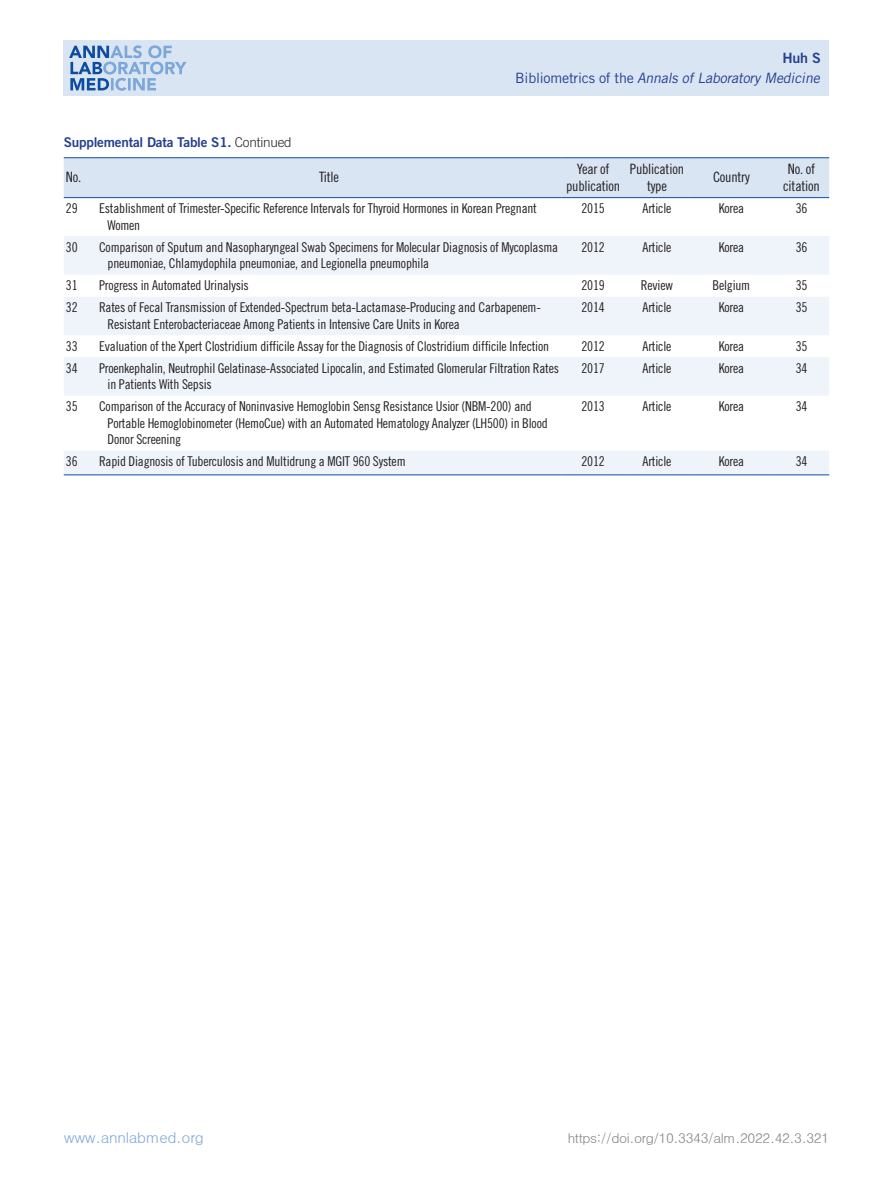
<style>
.page{position:relative;width:893px;height:1191px;background:#fff}
.page>*{position:absolute;margin:0;border:0;box-sizing:border-box;transform-origin:0 0}
.URL{font:15px "Dotum";letter-spacing:-.02em;color:#7ca7d8}
.표머리글{font:14.25px/17.1px "Trade Gothic LT Std Cn 18";letter-spacing:-.015em;color:#231f20;text-align:center}
.하시라제목{font:italic 14.25px "Trade Gothic LT Std";color:#253f8e}
.하시라이름{font:14.25px "Trade Gothic LT Std Bd 2";color:#253f8e}
.표본문{font:13.5px/16.5px "Trade Gothic LT Std Cn 18";letter-spacing:-.015em;color:#231f20}
.t1{font:13.5px "Dotum";letter-spacing:-.03em;color:#808285}
.표제목_그림설명{font:13.5px "Trade Gothic LT Std Bd 2";letter-spacing:-.015em;color:#253f8e}
.s1{font-family:"Trade Gothic LT Std";font-weight:300;color:#231f20}
.s2{font-style:normal}
</style>
<div class="page">
<div style="left:64px;top:40px;width:765px;height:56px;background:#dae5f4"></div>
<svg style="left:69px;top:45px;width:118px;height:46px"></svg>
<div style="left:64px;top:158px;width:765px;height:39px;background:#dae5f4"></div>
<svg style="left:64px;top:236px;width:765px;height:238px;fill:#eff4fa"></svg>
<hr style="left:64px;top:157px;width:33px;height:1px;background:#0d4da1">
<hr style="left:97px;top:157px;width:464px;height:1px;background:#0d4da1">
<hr style="left:561px;top:157px;width:64px;height:1px;background:#0d4da1">
<hr style="left:625px;top:157px;width:64px;height:1px;background:#0d4da1">
<hr style="left:689px;top:157px;width:85px;height:1px;background:#0d4da1">
<hr style="left:774px;top:157px;width:55px;height:1px;background:#0d4da1">
<hr style="left:64px;top:197px;width:33px;height:1px;background:#0d4da1">
<hr style="left:97px;top:197px;width:464px;height:1px;background:#0d4da1">
<hr style="left:561px;top:197px;width:64px;height:1px;background:#0d4da1">
<hr style="left:625px;top:197px;width:64px;height:1px;background:#0d4da1">
<hr style="left:689px;top:197px;width:85px;height:1px;background:#0d4da1">
<hr style="left:774px;top:197px;width:55px;height:1px;background:#0d4da1">
<hr style="left:64px;top:474px;width:33px;height:1px;background:#0d4da1">
<hr style="left:97px;top:474px;width:464px;height:1px;background:#0d4da1">
<hr style="left:561px;top:474px;width:64px;height:1px;background:#0d4da1">
<hr style="left:625px;top:474px;width:64px;height:1px;background:#0d4da1">
<hr style="left:689px;top:474px;width:85px;height:1px;background:#0d4da1">
<hr style="left:774px;top:474px;width:55px;height:1px;background:#0d4da1">
<p class="표제목_그림설명" style="left:64px;top:134px;width:229px">Supplemental Data Table S1. <span class="s1">Continued</span></p>
<p class="하시라이름" style="left:782px;top:49px;width:40px">Huh S</p>
<p class="하시라제목" style="left:515px;top:69px;width:309px"><span class="s2">B i b l i o m et r i cs of t h e</span> Annals of Laboratory Medicine</p>
<p class="표머리글" style="left:66px;top:169px;width:17px">No.</p>
<p class="표머리글" style="left:319px;top:169px;width:21px">Title</p>
<p class="표머리글" style="left:566px;top:160px;width:56px">Year of publication</p>
<p class="표머리글" style="left:630px;top:160px;width:56px">Publication type</p>
<p class="표머리글" style="left:713px;top:169px;width:38px">Country</p>
<p class="표머리글" style="left:783px;top:160px;width:38px">No. of citation</p>
<p class="표본문" style="left:66px;top:200px;width:13px">29</p>
<p class="표본문" style="left:108px;top:200px;width:431px;text-indent:-9px">Establishment of Trimester-Specific Reference Intervals for Thyroid Hormones in Korean Pregnant<br>Women</p>
<p class="표본문" style="left:581px;top:200px;width:25px">2015</p>
<p class="표본문" style="left:643px;top:200px;width:30px">Article</p>
<p class="표본문" style="left:719px;top:200px;width:27px">Korea</p>
<p class="표본문" style="left:796px;top:200px;width:13px">36</p>
<p class="표본문" style="left:66px;top:238px;width:13px">30</p>
<p class="표본문" style="left:108px;top:238px;width:452px;text-indent:-9px">Comparison of Sputum and Nasopharyngeal Swab Specimens for Molecular Diagnosis of Mycoplasma pneumoniae, Chlamydophila pneumoniae, and Legionella pneumophila</p>
<p class="표본문" style="left:581px;top:238px;width:25px">2012</p>
<p class="표본문" style="left:643px;top:238px;width:30px">Article</p>
<p class="표본문" style="left:719px;top:238px;width:27px">Korea</p>
<p class="표본문" style="left:796px;top:238px;width:13px">36</p>
<p class="표본문" style="left:66px;top:277px;width:13px">31</p>
<p class="표본문" style="left:99px;top:277px;width:151px">Progress in Automated Urinalysis</p>
<p class="표본문" style="left:581px;top:277px;width:25px">2019</p>
<p class="표본문" style="left:641px;top:277px;width:33px">Review</p>
<p class="표본문" style="left:712px;top:277px;width:39px">Belgium</p>
<p class="표본문" style="left:796px;top:277px;width:13px">35</p>
<p class="표본문" style="left:66px;top:299px;width:13px">32</p>
<p class="표본문" style="left:108px;top:299px;width:435px;text-indent:-9px">Rates of Fecal Transmission of Extended-Spectrum beta-Lactamase-Producing and Carbapenem-<br>Resistant Enterobacteriaceae Among Patients in Intensive Care Units in Korea</p>
<p class="표본문" style="left:581px;top:299px;width:25px">2014</p>
<p class="표본문" style="left:643px;top:299px;width:30px">Article</p>
<p class="표본문" style="left:719px;top:299px;width:27px">Korea</p>
<p class="표본문" style="left:796px;top:299px;width:13px">35</p>
<p class="표본문" style="left:66px;top:337px;width:13px">33</p>
<p class="표본문" style="left:99px;top:337px;width:452px">Evaluation of the Xpert Clostridium difficile Assay for the Diagnosis of Clostridium difficile Infection</p>
<p class="표본문" style="left:581px;top:337px;width:25px">2012</p>
<p class="표본문" style="left:643px;top:337px;width:30px">Article</p>
<p class="표본문" style="left:719px;top:337px;width:27px">Korea</p>
<p class="표본문" style="left:796px;top:337px;width:13px">35</p>
<p class="표본문" style="left:66px;top:359px;width:13px">34</p>
<p class="표본문" style="left:108px;top:359px;width:453px;text-indent:-9px">Proenkephalin, Neutrophil Gelatinase-Associated Lipocalin, and Estimated Glomerular Filtration Rates in Patients With Sepsis</p>
<p class="표본문" style="left:581px;top:359px;width:25px">2017</p>
<p class="표본문" style="left:643px;top:359px;width:30px">Article</p>
<p class="표본문" style="left:719px;top:359px;width:27px">Korea</p>
<p class="표본문" style="left:796px;top:359px;width:13px">34</p>
<p class="표본문" style="left:66px;top:398px;width:13px">35</p>
<p class="표본문" style="left:108px;top:398px;width:442px;text-indent:-9px">Comparison of the Accuracy of Noninvasive Hemoglobin Sensg Resistance Usior (NBM-200) and<br>Portable Hemoglobinometer (HemoCue) with an Automated Hematology Analyzer (LH500) in Blood<br>Donor Screening</p>
<p class="표본문" style="left:581px;top:398px;width:25px">2013</p>
<p class="표본문" style="left:643px;top:398px;width:30px">Article</p>
<p class="표본문" style="left:719px;top:398px;width:27px">Korea</p>
<p class="표본문" style="left:796px;top:398px;width:13px">34</p>
<p class="표본문" style="left:66px;top:453px;width:13px">36</p>
<p class="표본문" style="left:99px;top:453px;width:308px">Rapid Diagnosis of Tuberculosis and Multidrung a MGIT 960 System</p>
<p class="표본문" style="left:581px;top:453px;width:25px">2012</p>
<p class="표본문" style="left:643px;top:453px;width:30px">Article</p>
<p class="표본문" style="left:719px;top:453px;width:27px">Korea</p>
<p class="표본문" style="left:796px;top:453px;width:13px">34</p>
<p class="URL" style="left:64px;top:1130px;width:142px">www.annlabmed.org</p>
<p class="t1" style="left:568px;top:1131px;width:263px">https://doi.org/10.3343/alm.2022.42.3.321</p>
</div>
